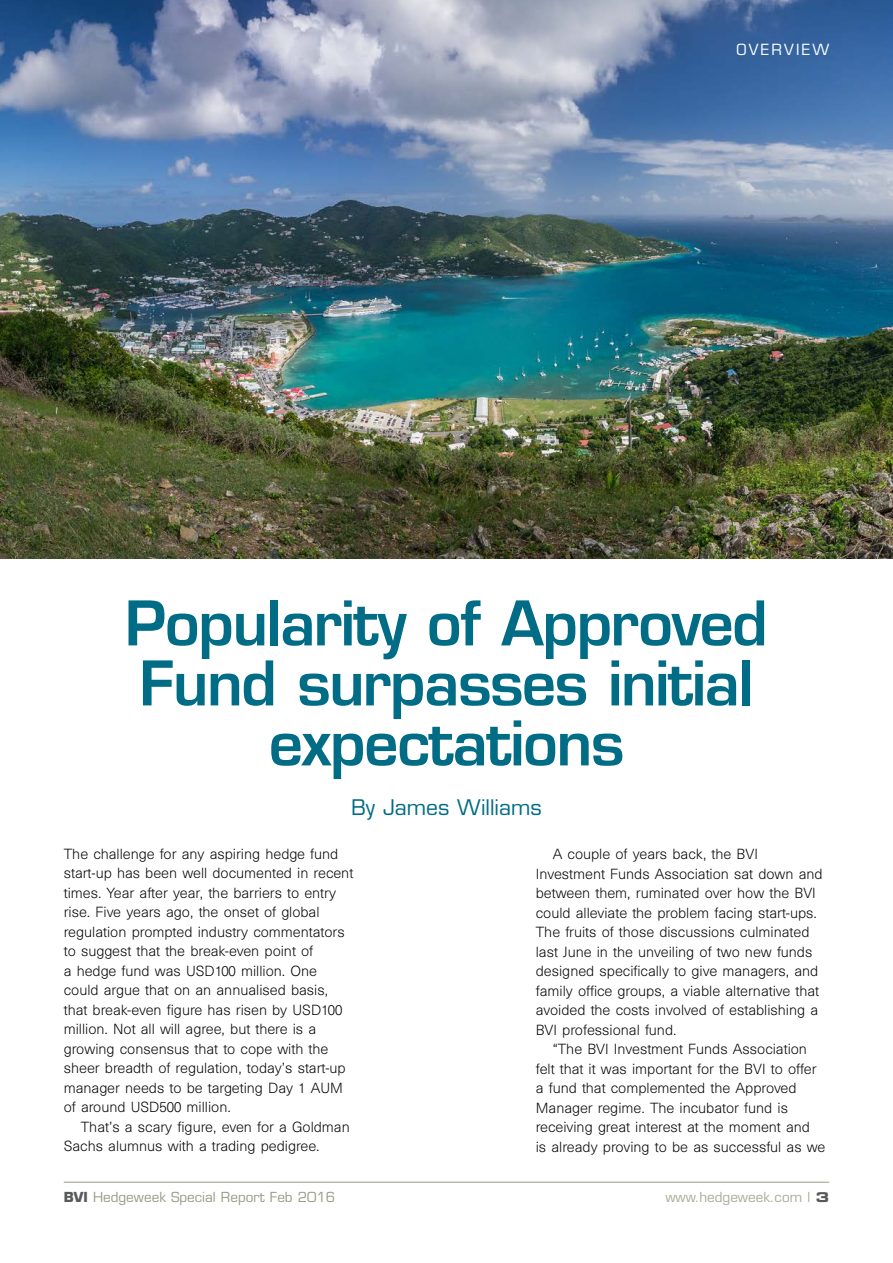
<style>
.page{position:relative;width:893px;height:1263px;background:#fff}
.page>*{position:absolute;margin:0;border:0;box-sizing:border-box;transform-origin:0 0}
.t1{font:600 60px/60px "Eurostile";letter-spacing:-.025em;color:#006c85;text-align:center}
.t2{font:21px "Eurostile";color:#006c85}
.t3{font:15px "Eurostile";letter-spacing:.15em;color:#fff}
.t4{font:300 13.5px/19.5px "Unica SB";color:#000}
.t5{font:13.5px "Eurostile";color:#989b85}
.t6{font:13.5px "Eurostile";color:#a9ab98}
.s1{font-weight:700;color:#58595b}
.s2{font-family:"Eurostile Bold Extended Two";color:#58595b}
</style>
<div class="page">
<hr style="left:64px;top:1182px;width:765px;height:1px;background:#989b85">
<img style="left:0;top:0;width:893px;height:558px">
<p class="t3" style="left:736px;top:40px;width:94px">OVERVIEW</p>
<h1 class="t1" style="left:125px;top:593px;width:644px">Popularity of Approved<br>Fund surpasses initial expectations</h1>
<h2 class="t2" style="left:351px;top:795px;width:192px">By James Williams</h2>
<p class="t4" style="left:64px;top:844px;width:291px">The challenge for any aspiring hedge fund start-up has been well documented in recent times. Year after year, the barriers to entry rise. Five years ago, the onset of global regulation prompted industry commentators to suggest that the break-even point of<br>a hedge fund was USD100 million. One could argue that on an annualised basis, that break-even figure has risen by USD100 million. Not all will agree, but there is a growing consensus that to cope with the sheer breadth of regulation, today’s start-up manager needs to be targeting Day 1 AUM of around USD500 million.</p>
<p class="t4" style="left:64px;top:1117px;width:288px;text-indent:17px">That’s a scary figure, even for a Goldman<br>Sachs alumnus with a trading pedigree.</p>
<p class="t4" style="left:536px;top:844px;width:288px;text-indent:17px">A couple of years back, the BVI Investment Funds Association sat down and between them, ruminated over how the BVI could alleviate the problem facing start-ups.<br>The fruits of those discussions culminated last June in the unveiling of two new funds designed specifically to give managers, and family office groups, a viable alternative that avoided the costs involved of establishing a BVI professional fund.</p>
<p class="t4" style="left:536px;top:1039px;width:291px;text-indent:17px">“The BVI Investment Funds Association felt that it was important for the BVI to offer a fund that complemented the Approved Manager regime. The incubator fund is receiving great interest at the moment and<br>is already proving to be as successful as we</p>
<p class="t5" style="left:64px;top:1188px;width:273px"><span class="s1">BVI</span> Hedgeweek Special Report Feb 2016</p>
<p class="t6" style="left:665px;top:1188px;width:165px">www.hedgeweek.com | <span class="s2">3</span></p>
</div>
